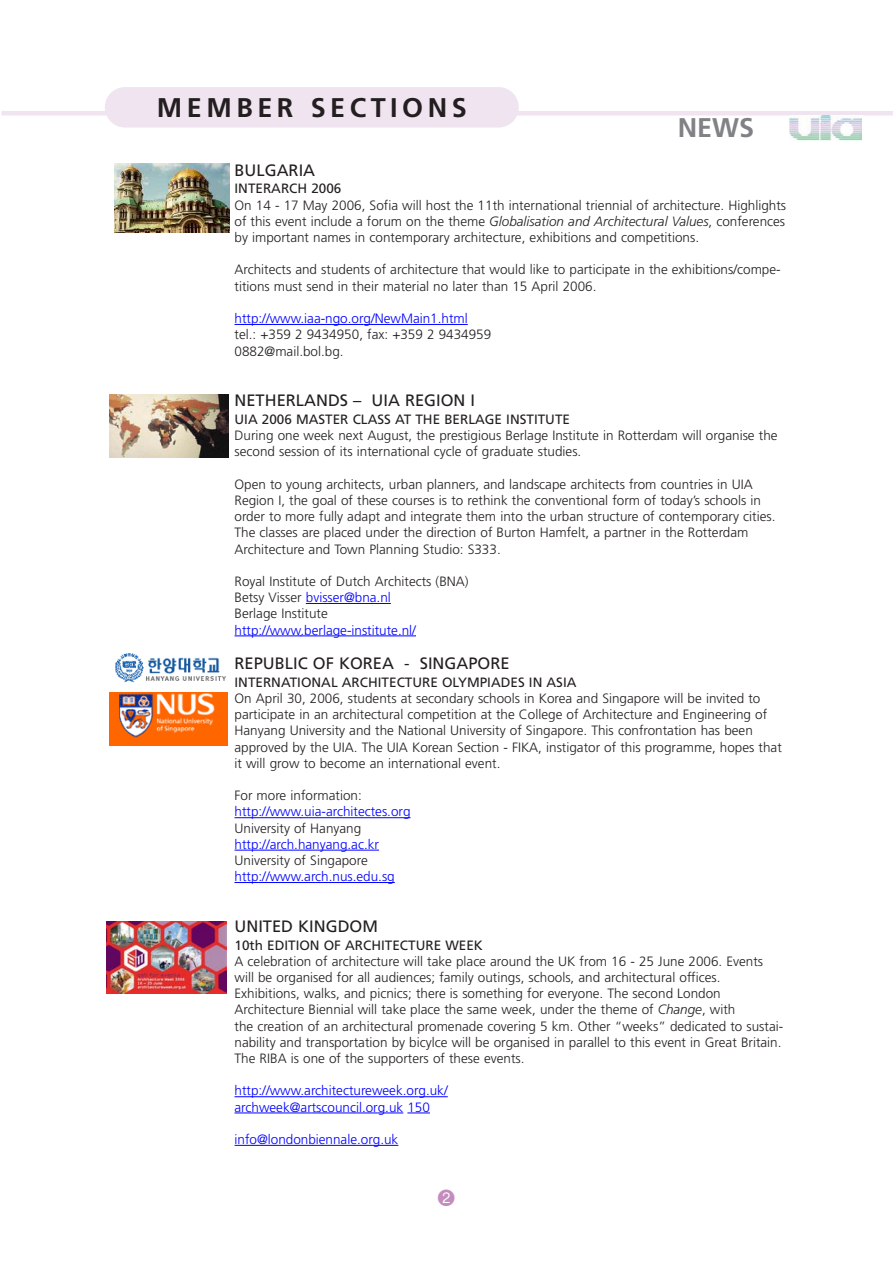
<style>
.page{position:relative;width:893px;height:1263px;background:#fff}
.page>*{position:absolute;margin:0;border:0;box-sizing:border-box;transform-origin:0 0}
.t1{font:700 27px "Frutiger";letter-spacing:.165em;color:#231f20}
.t2{font:700 27px "Frutiger";color:#808285}
.t3{font:22.5px "Circle Frame Neg";color:#c48cbe}
.t4{font:16.5px "Frutiger";color:#231f20}
.t5{font:300 13.5px/16.2px "Frutiger";color:#231f20}
.t6{font:300 13.5px/16.2px "Frutiger";color:#00f}
.t7{font:13.5px "Frutiger";color:#231f20}
.s1{font-style:italic}
.s2{color:#00f}
</style>
<div class="page">
<hr style="left:2px;top:111px;width:891px;height:4px;background:#f0e4f0">
<div style="left:105px;top:87px;width:414px;height:41px;background:#f0e4f0;border-radius:20px"></div>
<svg style="left:861px;top:118px;width:1px;height:22px"></svg>
<img style="left:789px;top:116px;width:72px;height:24px">
<hr style="left:234px;top:324px;width:67px;height:1px;background:#00f">
<hr style="left:301px;top:324px;width:63px;height:1px;background:#00f">
<hr style="left:364px;top:324px;width:104px;height:1px;background:#00f">
<hr style="left:306px;top:603px;width:85px;height:1px;background:#00f">
<hr style="left:234px;top:635px;width:67px;height:1px;background:#00f">
<hr style="left:301px;top:635px;width:115px;height:1px;background:#00f">
<hr style="left:234px;top:817px;width:67px;height:1px;background:#00f">
<hr style="left:301px;top:817px;width:36px;height:1px;background:#00f">
<hr style="left:337px;top:817px;width:66px;height:1px;background:#00f">
<hr style="left:234px;top:850px;width:47px;height:1px;background:#00f">
<hr style="left:281px;top:850px;width:98px;height:1px;background:#00f">
<hr style="left:234px;top:882px;width:67px;height:1px;background:#00f">
<svg style="left:301px;top:882px;width:14px;height:1px"></svg>
<hr style="left:315px;top:882px;width:80px;height:1px;background:#00f">
<hr style="left:234px;top:1096px;width:67px;height:1px;background:#00f">
<svg style="left:301px;top:1096px;width:14px;height:1px"></svg>
<hr style="left:315px;top:1096px;width:50px;height:1px;background:#00f">
<hr style="left:365px;top:1096px;width:53px;height:1px;background:#00f">
<hr style="left:418px;top:1096px;width:30px;height:1px;background:#00f">
<svg style="left:234px;top:1112px;width:12px;height:1px"></svg>
<hr style="left:246px;top:1112px;width:66px;height:1px;background:#00f">
<hr style="left:312px;top:1112px;width:66px;height:1px;background:#00f">
<svg style="left:378px;top:1112px;width:52px;height:1px"></svg>
<hr style="left:234px;top:1145px;width:139px;height:1px;background:#00f">
<svg style="left:373px;top:1145px;width:25px;height:1px"></svg>
<img style="left:109px;top:692px;width:118px;height:54px">
<img style="left:115px;top:653px;width:111px;height:30px">
<img style="left:110px;top:395px;width:118px;height:62px">
<svg style="left:114px;top:163px;width:116px;height:69px"></svg>
<img style="left:114px;top:164px;width:115px;height:68px">
<img style="left:107px;top:921px;width:119px;height:72px">
<h1 class="t1" style="left:157px;top:97px;width:311px">MEMBER SECTIONS</h1>
<h1 class="t2" style="left:678px;top:117px;width:78px">NEWS</h1>
<p class="t4" style="left:234px;top:164px;width:82px">BULGARIA</p>
<p class="t7" style="left:234px;top:183px;width:108px">INTERARCH 2006</p>
<p class="t5" style="left:234px;top:198px;width:553px;text-align:justify">On 14 - 17 May 2006, Sofia will host the 11th international triennial of architecture. Highlights of this event include a forum on the theme <span class="s1">Globalisation and Architectural Values</span>, conferences by important names in contemporary architecture, exhibitions and competitions.</p>
<p class="t5" style="left:235px;top:263px;width:548px">Architects and students of architecture that would like to participate in the exhibitions/compe&shy;titions must send in their material no later than 15 April 2006.</p>
<p class="t6" style="left:235px;top:311px;width:235px">http://www.iaa-ngo.org/NewMain1.html</p>
<p class="t5" style="left:234px;top:328px;width:258px">tel.: +359 2 9434950, fax: +359 2 9434959<br>0882@mail.bol.bg.</p>
<p class="t4" style="left:234px;top:394px;width:242px">NETHERLANDS – UIA REGION I</p>
<p class="t7" style="left:234px;top:414px;width:337px">UIA 2006 MASTER CLASS AT THE BERLAGE INSTITUTE</p>
<p class="t5" style="left:234px;top:428px;width:545px">During one week next August, the prestigious Berlage Institute in Rotterdam will organise the second session of its international cycle of graduate studies.</p>
<p class="t5" style="left:234px;top:477px;width:542px">Open to young architects, urban planners, and landscape architects from countries in UIA Region I, the goal of these courses is to rethink the conventional form of today’s schools in order to more fully adapt and integrate them into the urban structure of contemporary cities.<br>The classes are placed under the direction of Burton Hamfelt, a partner in the Rotterdam Architecture and Town Planning Studio: S333.</p>
<p class="t5" style="left:234px;top:574px;width:236px">Royal Institute of Dutch Architects (BNA)<br>Betsy Visser <span class="s2">bvisser@bna.nl<br></span>Berlage Institute</p>
<p class="t6" style="left:234px;top:623px;width:183px">http://www.berlage-institute.nl/</p>
<p class="t4" style="left:234px;top:657px;width:277px">REPUBLIC OF KOREA - SINGAPORE</p>
<p class="t7" style="left:234px;top:677px;width:344px">INTERNATIONAL ARCHITECTURE OLYMPIADES IN ASIA</p>
<p class="t5" style="left:234px;top:691px;width:549px">On April 30, 2006, students at secondary schools in Korea and Singapore will be invited to participate in an architectural competition at the College of Architecture and Engineering of Hanyang University and the National University of Singapore. This confrontation has been approved by the UIA. The UIA Korean Section - FIKA, instigator of this programme, hopes that it will grow to become an international event.</p>
<p class="t5" style="left:234px;top:788px;width:129px">For more information:</p>
<p class="t6" style="left:234px;top:805px;width:177px">http://www.uia-architectes.org</p>
<p class="t5" style="left:234px;top:821px;width:128px">University of Hanyang</p>
<p class="t6" style="left:234px;top:837px;width:146px">http://arch.hanyang.ac.kr</p>
<p class="t5" style="left:234px;top:853px;width:135px">University of Singapore</p>
<p class="t6" style="left:234px;top:869px;width:162px">http://www.arch.nus.edu.sg</p>
<p class="t4" style="left:234px;top:920px;width:145px">UNITED KINGDOM</p>
<p class="t7" style="left:234px;top:939px;width:250px">10th EDITION OF ARCHITECTURE WEEK</p>
<p class="t5" style="left:234px;top:954px;width:550px">A celebration of architecture will take place around the UK from 16 - 25 June 2006. Events will be organised for all audiences; family outings, schools, and architectural offices.<br>Exhibitions, walks, and picnics; there is something for everyone. The second London Architecture Biennial will take place the same week, under the theme of <span class="s1">Change</span>, with<br>the creation of an architectural promenade covering 5 km. Other “weeks” dedicated to sustai&shy;nability and transportation by bicylce will be organised in parallel to this event in Great Britain.<br>The RIBA is one of the supporters of these events.</p>
<p class="t6" style="left:234px;top:1084px;width:215px">http://www.architectureweek.org.uk/ archweek@artscouncil.org.uk 150</p>
<p class="t6" style="left:234px;top:1132px;width:165px">info@londonbiennale.org.uk</p>
<h2 class="t3" style="left:436px;top:1185px;width:21px">2</h2>
</div>
